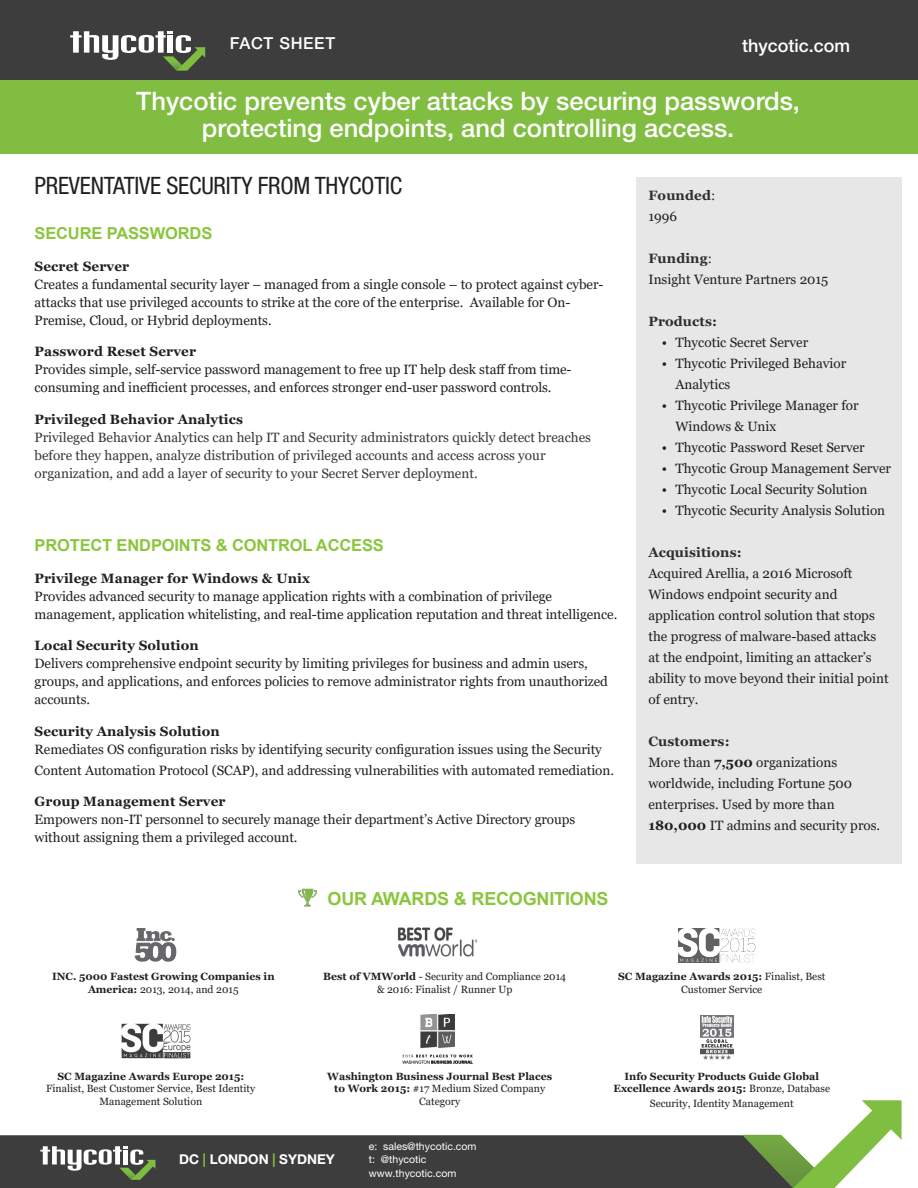
<style>
.page{position:relative;width:918px;height:1188px;background:#fff}
.page>*{position:absolute;margin:0;border:0;box-sizing:border-box;transform-origin:0 0}
.t1{font:500 25.5px/27px "Helvetica Neue LT Pro";color:#fff;text-align:center}
.t2{font:condensed 24px "Helvetica Neue LT Pro";letter-spacing:-.01em;color:#231f20}
.t3{font:700 18px "Arial";letter-spacing:-.01em;color:#8bc63e}
.t4{font:500 18px "Helvetica Neue LT Pro";color:#fff}
.t5{font:700 16.5px "Arial";letter-spacing:-.01em;color:#8bc63e}
.t6{font:500 16.5px "Helvetica Neue LT Pro";letter-spacing:.04em;color:#fff}
.t7{font:13.5px/21px "Georgia";letter-spacing:-.005em;color:#231f20}
.t8{font:13.5px/18px "Georgia";color:#383935}
.t9{font:700 13.5px "Georgia";letter-spacing:.01em;color:#231f20}
.t10{font:700 13.5px/21px "Georgia";letter-spacing:.01em;color:#2e2e2e}
.t11{font:700 13.5px "Helvetica Neue LT Pro";color:#fff}
.t12{font:700 10.5px/12.6px "Georgia";color:#231f20;text-align:center}
.t13{font:10.5px/12.6px "Georgia";color:#231f20;text-align:center}
.t14{font:10.5px/13.5px "Helvetica Neue LT Pro";color:#fff}
.s1{font-weight:400}
.s2{font-weight:400;color:#231f20}
.s3{font-weight:700;color:#2e2e2e}
.s4{color:#2e2e2e}
.s5{font-weight:700}
.s6{color:#8bc63e}
</style>
<div class="page">
<div style="left:0;top:80px;width:918px;height:74px;background:#80bd41"></div>
<div style="left:0;top:1135px;width:743px;height:53px;background:#3d3d3d"></div>
<div style="left:0;top:0;width:918px;height:80px;background:#3d3d3d"></div>
<svg style="left:70px;top:31px;width:135px;height:40px"></svg>
<div style="left:636px;top:177px;width:266px;height:687px;background:#e6e7e6"></div>
<svg style="left:743px;top:1100px;width:159px;height:88px"></svg>
<img style="left:135px;top:928px;width:42px;height:34px">
<img style="left:397px;top:927px;width:79px;height:30px">
<img style="left:678px;top:928px;width:78px;height:34px">
<img style="left:121px;top:1023px;width:70px;height:35px">
<img style="left:402px;top:1014px;width:71px;height:49px">
<img style="left:701px;top:1015px;width:32px;height:44px">
<img style="left:298px;top:889px;width:18px;height:18px">
<div style="left:40px;top:1143px;width:115px;height:40px;background:#3d3d3d"></div>
<svg style="left:40px;top:1146px;width:115px;height:34px"></svg>
<p class="t6" style="left:230px;top:34px;width:107px">FACT SHEET</p>
<h3 class="t4" style="left:742px;top:35px;width:110px">thycotic.com</h3>
<h1 class="t1" style="left:136px;top:87px;width:665px">Thycotic prevents cyber attacks by securing passwords, protecting endpoints, and controlling access.</h1>
<h2 class="t2" style="left:35px;top:172px;width:369px">PREVENTATIVE SECURITY FROM THYCOTIC</h2>
<p class="t5" style="left:35px;top:222px;width:179px">SECURE PASSWORDS</p>
<p class="t9" style="left:35px;top:257px;width:96px">Secret Server</p>
<p class="t7" style="left:35px;top:275px;width:571px;line-height:18px">Creates a fundamental security layer – managed from a single console – to protect against cyber&shy;attacks that use privileged accounts to strike at the core of the enterprise. Available for On-<br>Premise, Cloud, or Hybrid deployments.</p>
<p class="t9" style="left:35px;top:343px;width:163px">Password Reset Server</p>
<p class="t7" style="left:35px;top:361px;width:539px;line-height:18px">Provides simple, self-service password management to free up IT help desk staff from time&shy;consuming and inefficient processes, and enforces stronger end-user password controls.</p>
<p class="t9" style="left:35px;top:410px;width:210px">Privileged Behavior Analytics</p>
<p class="t8" style="left:35px;top:428px;width:558px">Privileged Behavior Analytics can help IT and Security administrators quickly detect breaches before they happen, analyze distribution of privileged accounts and access across your organization, and add a layer of security to your Secret Server deployment.</p>
<p class="t5" style="left:35px;top:534px;width:351px">PROTECT ENDPOINTS &amp; CONTROL ACCESS</p>
<p class="t9" style="left:35px;top:569px;width:277px">Privilege Manager for Windows &amp; Unix</p>
<p class="t7" style="left:35px;top:587px;width:584px;line-height:18px">Provides advanced security to manage application rights with a combination of privilege management, application whitelisting, and real-time application reputation and threat intelligence.</p>
<p class="t9" style="left:35px;top:637px;width:166px">Local Security Solution</p>
<p class="t7" style="left:35px;top:655px;width:575px;line-height:18px">Delivers comprehensive endpoint security by limiting privileges for business and admin users, groups, and applications, and enforces policies to remove administrator rights from unauthorized accounts.</p>
<p class="t9" style="left:35px;top:722px;width:187px">Security Analysis Solution</p>
<p class="t7" style="left:35px;top:739px;width:581px">Remediates OS configuration risks by identifying security configuration issues using the Security<br>Content Automation Protocol (SCAP), and addressing vulnerabilities with automated remediation.</p>
<p class="t9" style="left:35px;top:793px;width:193px">Group Management Server</p>
<p class="t7" style="left:35px;top:811px;width:542px;line-height:18px">Empowers non-IT personnel to securely manage their department’s Active Directory groups without assigning them a privileged account.</p>
<h3 class="t3" style="left:328px;top:886px;width:283px">OUR AWARDS &amp; RECOGNITIONS</h3>
<p class="t10" style="left:648px;top:185px;width:68px">Founded<span class="s1">:<br></span><span class="s2">1996</span></p>
<p class="t7" style="left:648px;top:248px;width:182px"><span class="s3">Funding</span><span class="s4">:<br></span>Insight Venture Partners 2015</p>
<p class="t10" style="left:648px;top:311px;width:70px">Products:</p>
<p class="t7" style="left:662px;top:332px;width:148px">• Thycotic Secret Server</p>
<p class="t7" style="left:675px;top:353px;width:172px;text-indent:-14px">• Thycotic Privileged Behavior<br>Analytics</p>
<p class="t7" style="left:675px;top:395px;width:185px;text-indent:-14px">• Thycotic Privilege Manager for<br>Windows &amp; Unix</p>
<p class="t7" style="left:662px;top:437px;width:204px">• Thycotic Password Reset Server</p>
<p class="t7" style="left:662px;top:458px;width:231px">• Thycotic Group Management Server</p>
<p class="t7" style="left:662px;top:479px;width:207px">• Thycotic Local Security Solution</p>
<p class="t7" style="left:662px;top:500px;width:225px">• Thycotic Security Analysis Solution</p>
<p class="t10" style="left:648px;top:542px;width:95px">Acquisitions:</p>
<p class="t7" style="left:648px;top:563px;width:242px">Acquired Arellia, a 2016 Microsoft Windows endpoint security and application control solution that stops the progress of malware-based attacks at the endpoint, limiting an attacker’s ability to move beyond their initial point of entry.</p>
<p class="t7" style="left:648px;top:732px;width:233px"><span class="s3">Customers:<br></span>More than <span class="s5">7,500</span> organizations worldwide, including Fortune 500 enterprises. Used by more than<br><span class="s5">180,000</span> IT admins and security pros.</p>
<p class="t12" style="left:52px;top:970px;width:224px">INC. 5000 Fastest Growing Companies in<br>America: <span class="s1">2013, 2014, and 2015</span></p>
<p class="t12" style="left:57px;top:1070px;width:188px">SC Magazine Awards Europe 2015:</p>
<p class="t13" style="left:46px;top:1083px;width:211px">Finalist, Best Customer Service, Best Identity<br>Management Solution</p>
<p class="t13" style="left:323px;top:970px;width:244px"><span class="s5">Best of VMWorld</span> - Security and Compliance 2014 &amp; 2016: Finalist / Runner Up</p>
<p class="t13" style="left:618px;top:970px;width:209px"><span class="s5">SC Magazine Awards 2015:</span> Finalist, Best<br>Customer Service</p>
<p class="t12" style="left:327px;top:1070px;width:226px">Washington Business Journal Best Places to Work 2015: <span class="s1">#17 Medium Sized Company<br>Category</span></p>
<p class="t12" style="left:613px;top:1070px;width:218px">Info Security Products Guide Global<br>Excellence Awards 2015: <span class="s1">Bronze, Database</span></p>
<p class="t13" style="left:650px;top:1097px;width:145px">Security, Identity Management</p>
<p class="t11" style="left:179px;top:1151px;width:157px">DC <span class="s6">|</span> LONDON <span class="s6">|</span> SYDNEY</p>
<p class="t14" style="left:369px;top:1139px;width:109px">e: sales@thycotic.com t: @thycotic www.thycotic.com</p>
</div>
